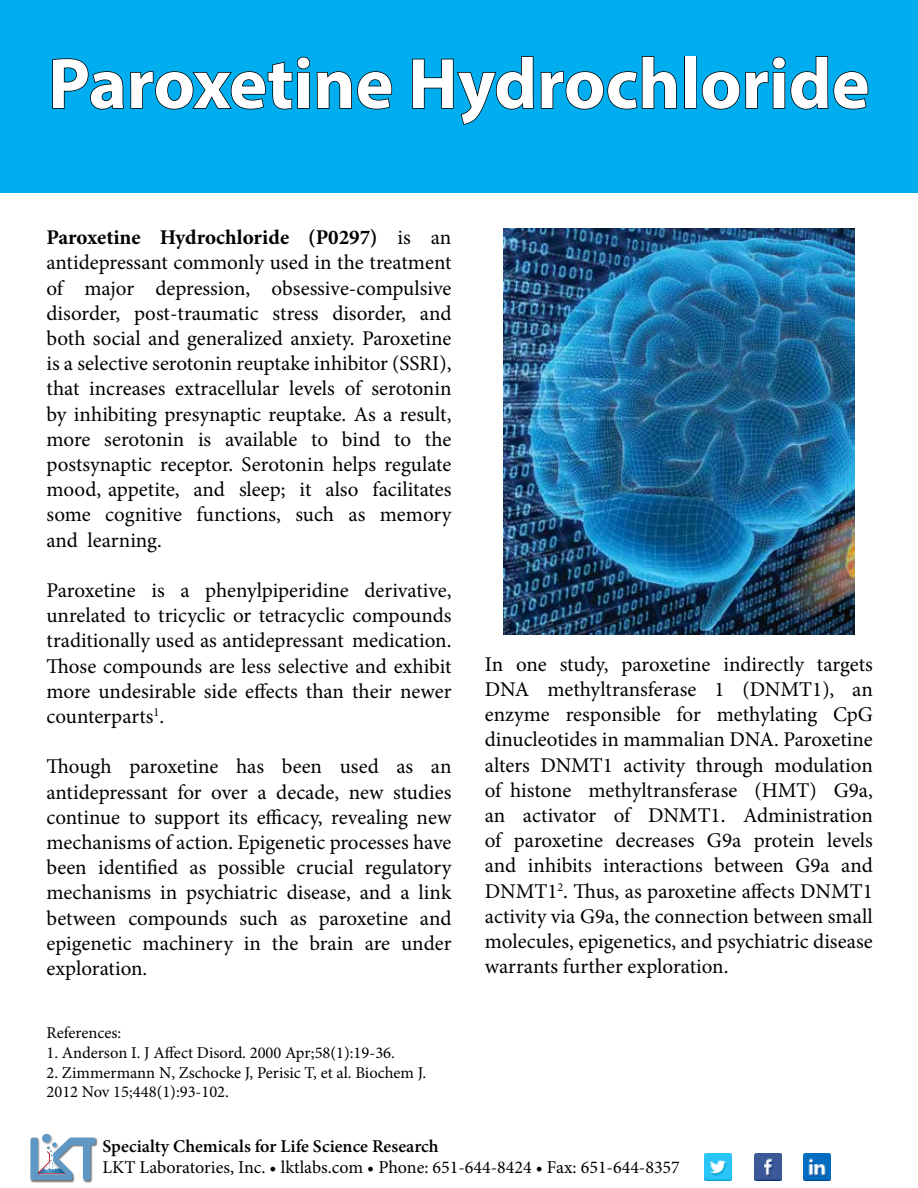
<style>
.page{position:relative;width:918px;height:1188px;background:#fff}
.page>*{position:absolute;margin:0;border:0;box-sizing:border-box;transform-origin:0 0}
.t1{font:700 72px "Myriad Pro";color:#fff}
.t2{font:21px/25.2px "Minion Pro";color:#000;text-align:justify}
.t3{font:18px "Minion Pro";color:#000}
.t4{font:600 18px "Minion Pro";color:#000}
.t5{font:16.5px/19.8px "Minion Pro";color:#000}
.s1{font-weight:700}
</style>
<div class="page">
<img style="left:705px;top:1154px;width:27px;height:26px">
<img style="left:754px;top:1154px;width:27px;height:26px">
<img style="left:804px;top:1154px;width:27px;height:26px">
<img style="left:30px;top:1138px;width:68px;height:45px">
<svg style="left:30px;top:1133px;width:66px;height:47px"></svg>
<img style="left:504px;top:229px;width:350px;height:405px">
<div style="left:0;top:0;width:918px;height:193px;background:#00aeef"></div>
<svg style="left:52px;top:56px;width:341px;height:54px"></svg>
<svg style="left:412px;top:56px;width:265px;height:69px"></svg>
<div style="left:684px;top:56px;width:12px;height:53px;border:2px solid #000"></div>
<svg style="left:701px;top:56px;width:168px;height:54px"></svg>
<h1 class="t1" style="left:48px;top:37px;width:823px">Paroxetine Hydrochloride</h1>
<p class="t2" style="left:46px;top:225px;width:407px"><span class="s1">Paroxetine Hydrochloride (P0297)</span> is an antidepressant commonly used in the treatment of major depression, obsessive-compulsive disorder, post-traumatic stress disorder, and both social and generalized anxiety. Paroxetine is a selective serotonin reuptake inhibitor (SSRI), that increases extracellular levels of serotonin by inhibiting presynaptic reuptake. As a result, more serotonin is available to bind to the postsynaptic receptor. Serotonin helps regulate mood, appetite, and sleep; it also facilitates some cognitive functions, such as memory and learning.</p>
<p class="t2" style="left:46px;top:578px;width:406px">Paroxetine is a phenylpiperidine derivative, unrelated to tricyclic or tetracyclic compounds traditionally used as antidepressant medication.<br>Those compounds are less selective and exhibit more undesirable side effects than their newer counterparts<sup>1</sup>.</p>
<p class="t2" style="left:46px;top:754px;width:407px">Though paroxetine has been used as an antidepressant for over a decade, new studies continue to support its efficacy, revealing new mechanisms of action. Epigenetic processes have been identified as possible crucial regulatory mechanisms in psychiatric disease, and a link between compounds such as paroxetine and epigenetic machinery in the brain are under exploration.</p>
<p class="t5" style="left:46px;top:1023px;width:76px">References:</p>
<p class="t5" style="left:46px;top:1043px;width:350px">1. Anderson I. J Affect Disord. 2000 Apr;58(1):19-36.</p>
<p class="t5" style="left:46px;top:1063px;width:381px">2. Zimmermann N, Zschocke J, Perisic T, et al. Biochem J.<br>2012 Nov 15;448(1):93-102.</p>
<p class="t2" style="left:485px;top:652px;width:389px">In one study, paroxetine indirectly targets DNA methyltransferase 1 (DNMT1), an enzyme responsible for methylating CpG dinucleotides in mammalian DNA. Paroxetine alters DNMT1 activity through modulation of histone methyltransferase (HMT) G9a, an activator of DNMT1. Administration of paroxetine decreases G9a protein levels and inhibits interactions between G9a and DNMT1<sup>2</sup>. Thus, as paroxetine affects DNMT1 activity via G9a, the connection between small molecules, epigenetics, and psychiatric disease warrants further exploration.</p>
<p class="t4" style="left:103px;top:1133px;width:338px">Specialty Chemicals for Life Science Research</p>
<p class="t3" style="left:103px;top:1155px;width:579px">LKT Laboratories, Inc. • lktlabs.com • Phone: 651-644-8424 • Fax: 651-644-8357</p>
</div>
